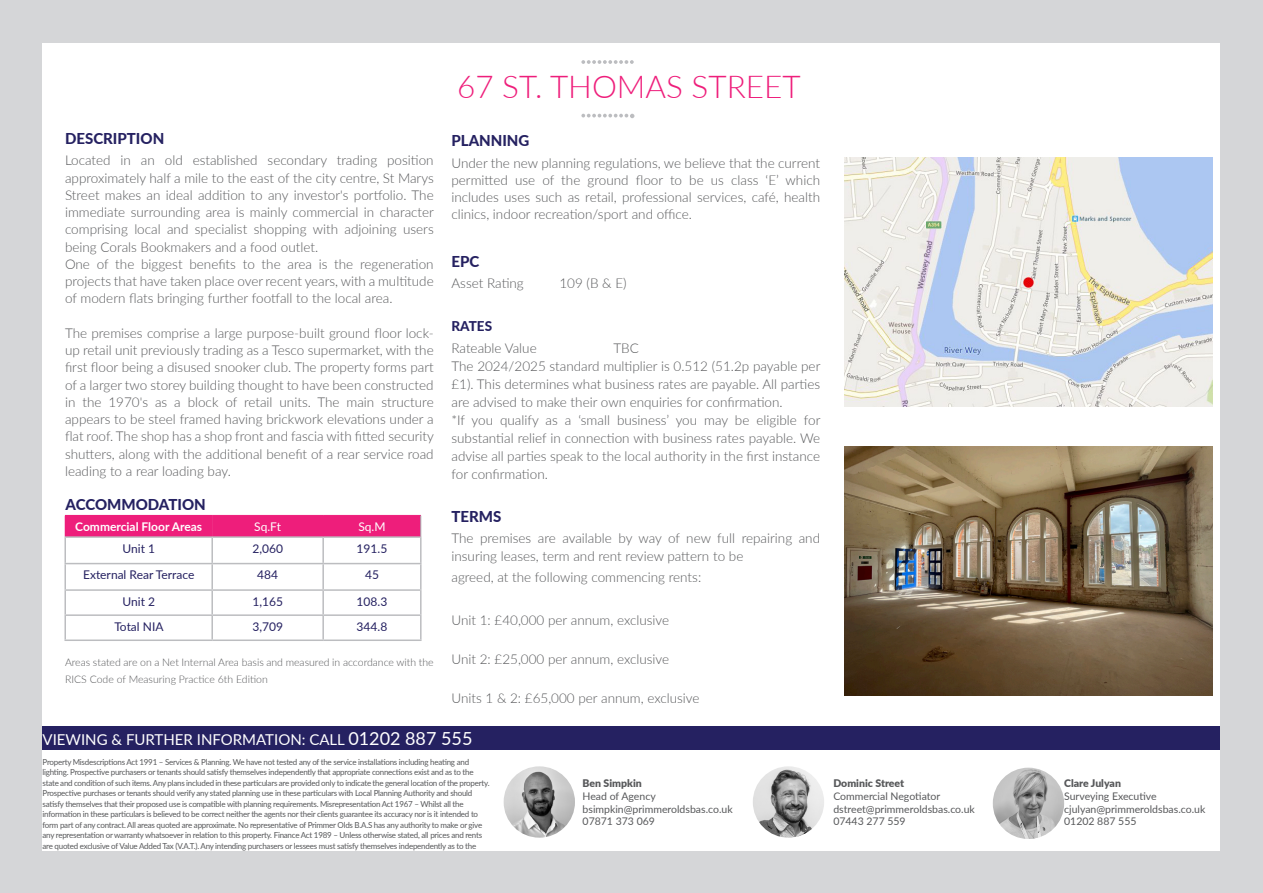
<style>
.page{position:relative;width:1263px;height:893px;background:#d5d6d8}
.page>*{position:absolute;margin:0;border:0;box-sizing:border-box;transform-origin:0 0}
.t1{font:300 31.5px "Lato";color:#ee1e7b}
.t2{font:15px "Lato";color:#fff}
.t3{font:800 15px "Lato";color:#252161}
.Pa6{font:300 13.5px/17.2px "Lato";color:#57585a;text-align:justify}
.t4{font:800 13.5px "Lato";color:#252161}
.t5{font:12px "Lato";color:#252161}
.t6{font:700 12px "Lato";color:#fff}
.t7{font:12px "Lato";color:#fff}
.t8{font:10.5px "Lato";color:#57585a}
.t9{font:300 10.5px/17.2px "Lato";color:#57585a}
.t10{font:900 10.5px "Lato";color:#57585a}
.t11{font:8.25px/10.5px "Lato";letter-spacing:-.03em;color:#57585a}
.s1{font-size:18px}
</style>
<div class="page">
<div style="left:43px;top:43px;width:1177px;height:807px;background:#fff"></div>
<svg style="left:581px;top:60px;width:53px;height:4px"></svg>
<svg style="left:581px;top:114px;width:53px;height:4px"></svg>
<div style="left:43px;top:726px;width:1177px;height:24px;background:#252161"></div>
<img style="left:844px;top:158px;width:369px;height:249px">
<img style="left:844px;top:446px;width:369px;height:249px">
<svg style="left:65px;top:515px;width:357px;height:50px"></svg>
<hr style="left:64px;top:536px;width:148px;height:2px;background:#bcbdc0">
<hr style="left:64px;top:563px;width:148px;height:1px;background:#bcbdc0">
<hr style="left:64px;top:589px;width:148px;height:2px;background:#bcbdc0">
<hr style="left:64px;top:614px;width:148px;height:2px;background:#bcbdc0">
<hr style="left:64px;top:639px;width:148px;height:2px;background:#bcbdc0">
<hr style="left:64px;top:538px;width:2px;height:25px;background:#bcbdc0">
<hr style="left:64px;top:564px;width:2px;height:25px;background:#bcbdc0">
<hr style="left:64px;top:591px;width:2px;height:23px;background:#bcbdc0">
<hr style="left:64px;top:616px;width:2px;height:23px;background:#bcbdc0">
<hr style="left:211px;top:538px;width:2px;height:25px;background:#bcbdc0">
<hr style="left:211px;top:564px;width:2px;height:25px;background:#bcbdc0">
<hr style="left:211px;top:591px;width:2px;height:23px;background:#bcbdc0">
<hr style="left:211px;top:616px;width:2px;height:23px;background:#bcbdc0">
<hr style="left:212px;top:536px;width:111px;height:2px;background:#bcbdc0">
<hr style="left:212px;top:563px;width:111px;height:1px;background:#bcbdc0">
<hr style="left:212px;top:589px;width:111px;height:2px;background:#bcbdc0">
<hr style="left:212px;top:614px;width:111px;height:2px;background:#bcbdc0">
<hr style="left:212px;top:639px;width:111px;height:2px;background:#bcbdc0">
<hr style="left:322px;top:538px;width:2px;height:25px;background:#bcbdc0">
<hr style="left:420px;top:538px;width:2px;height:25px;background:#bcbdc0">
<hr style="left:322px;top:564px;width:2px;height:25px;background:#bcbdc0">
<hr style="left:420px;top:564px;width:2px;height:25px;background:#bcbdc0">
<hr style="left:322px;top:591px;width:2px;height:23px;background:#bcbdc0">
<hr style="left:420px;top:591px;width:2px;height:23px;background:#bcbdc0">
<hr style="left:322px;top:616px;width:2px;height:23px;background:#bcbdc0">
<hr style="left:420px;top:616px;width:2px;height:23px;background:#bcbdc0">
<hr style="left:323px;top:536px;width:99px;height:2px;background:#bcbdc0">
<hr style="left:323px;top:563px;width:99px;height:1px;background:#bcbdc0">
<hr style="left:323px;top:589px;width:99px;height:2px;background:#bcbdc0">
<hr style="left:323px;top:614px;width:99px;height:2px;background:#bcbdc0">
<hr style="left:323px;top:639px;width:99px;height:2px;background:#bcbdc0">
<img style="left:504px;top:766px;width:71px;height:72px;border-radius:36px">
<img style="left:753px;top:766px;width:71px;height:72px;border-radius:36px">
<img style="left:993px;top:768px;width:71px;height:71px;border-radius:36px">
<p class="t1" style="left:457px;top:65px;width:345px">67 ST. THOMAS STREET</p>
<p class="t3" style="left:65px;top:127px;width:101px">DESCRIPTION</p>
<p class="Pa6" style="left:65px;top:151px;width:370px">Located in an old established secondary trading position approximately half a mile to the east of the city centre, St Marys Street makes an ideal addition to any investor's portfolio. The immediate surrounding area is mainly commercial in character comprising local and specialist shopping with adjoining users being Corals Bookmakers and a food outlet.</p>
<p class="Pa6" style="left:65px;top:255px;width:370px">One of the biggest benefits to the area is the regeneration projects that have taken place over recent years, with a multitude of modern flats bringing further footfall to the local area.</p>
<p class="Pa6" style="left:65px;top:324px;width:370px">The premises comprise a large purpose-built ground floor lock&shy;up retail unit previously trading as a Tesco supermarket, with the first floor being a disused snooker club. The property forms part of a larger two storey building thought to have been constructed in the 1970's as a block of retail units. The main structure appears to be steel framed having brickwork elevations under a flat roof. The shop has a shop front and fascia with fitted security shutters, along with the additional benefit of a rear service road leading to a rear loading bay.</p>
<p class="t3" style="left:66px;top:494px;width:142px">ACCOMMODATION</p>
<p class="t6" style="left:75px;top:518px;width:128px">Commercial Floor Areas</p>
<p class="t7" style="left:254px;top:518px;width:28px">Sq.Ft</p>
<p class="t7" style="left:358px;top:518px;width:29px">Sq.M</p>
<p class="t5" style="left:122px;top:540px;width:34px">Unit 1</p>
<p class="t5" style="left:252px;top:540px;width:32px">2,060</p>
<p class="t5" style="left:357px;top:540px;width:32px">191.5</p>
<p class="t5" style="left:83px;top:566px;width:113px">External Rear Terrace</p>
<p class="t5" style="left:257px;top:566px;width:22px">484</p>
<p class="t5" style="left:365px;top:566px;width:15px">45</p>
<p class="t5" style="left:122px;top:593px;width:34px">Unit 2</p>
<p class="t5" style="left:252px;top:593px;width:32px">1,165</p>
<p class="t5" style="left:357px;top:593px;width:32px">108.3</p>
<p class="t5" style="left:114px;top:618px;width:51px">Total NIA</p>
<p class="t5" style="left:252px;top:618px;width:32px">3,709</p>
<p class="t5" style="left:357px;top:618px;width:32px">344.8</p>
<p class="t9" style="left:65px;top:653px;width:370px">Areas stated are on a Net Internal Area basis and measured in accordance with the<br>RICS Code of Measuring Practice 6th Edition</p>
<p class="t3" style="left:451px;top:129px;width:79px">PLANNING</p>
<p class="Pa6" style="left:451px;top:154px;width:370px">Under the new planning regulations, we believe that the current permitted use of the ground floor to be us class ‘E’ which includes uses such as retail, professional services, café, health clinics, indoor recreation/sport and office.</p>
<p class="t3" style="left:451px;top:250px;width:29px">EPC</p>
<p class="Pa6" style="left:451px;top:274px;width:74px">Asset Rating</p>
<p class="Pa6" style="left:559px;top:274px;width:69px">109 (B &amp; E)</p>
<p class="t4" style="left:451px;top:316px;width:42px">RATES</p>
<p class="Pa6" style="left:451px;top:339px;width:87px">Rateable Value</p>
<p class="Pa6" style="left:613px;top:339px;width:27px">TBC</p>
<p class="Pa6" style="left:451px;top:356px;width:370px;line-height:18.1px">The 2024/2025 standard multiplier is 0.512 (51.2p payable per £1). This determines what business rates are payable. All parties are advised to make their own enquiries for confirmation.</p>
<p class="Pa6" style="left:451px;top:411px;width:370px;line-height:18px">*If you qualify as a ‘small business’ you may be eligible for substantial relief in connection with business rates payable. We advise all parties speak to the local authority in the first instance for confirmation.</p>
<p class="t3" style="left:451px;top:505px;width:51px">TERMS</p>
<p class="Pa6" style="left:451px;top:529px;width:370px">The premises are available by way of new full repairing and insuring leases, term and rent review pattern to be</p>
<p class="Pa6" style="left:451px;top:568px;width:251px">agreed, at the following commencing rents:</p>
<p class="Pa6" style="left:451px;top:611px;width:219px">Unit 1: £40,000 per annum, exclusive</p>
<p class="Pa6" style="left:451px;top:650px;width:219px">Unit 2: £25,000 per annum, exclusive</p>
<p class="Pa6" style="left:451px;top:689px;width:250px">Units 1 &amp; 2: £65,000 per annum, exclusive</p>
<p class="t2" style="left:43px;top:729px;width:431px">VIEWING &amp; FURTHER INFORMATION: CALL <span class="s1">01202 887 555</span></p>
<p class="t11" style="left:43px;top:756px;width:449px">Property Misdescriptions Act 1991 – Services &amp; Planning. We have not tested any of the service installations including heating and lighting. Prospective purchasers or tenants should satisfy themselves independently that appropriate connections exist and as to the state and condition of such items. Any plans included in these particulars are provided only to indicate the general location of the property.<br>Prospective purchases or tenants should verify any stated planning use in these particulars with Local Planning Authority and should satisfy themselves that their proposed use is compatible with planning requirements. Misrepresentation Act 1967 – Whilst all the information in these particulars is believed to be correct neither the agents nor their clients guarantee its accuracy nor is it intended to form part of any contract. All areas quoted are approximate. No representative of Primmer Olds B.A.S has any authority to make or give any representation or warranty whatsoever in relation to this property. Finance Act 1989 – Unless otherwise stated, all prices and rents are quoted exclusive of Value Added Tax (V.A.T.). Any intending purchasers or lessees must satisfy themselves independently as to the</p>
<p class="t10" style="left:583px;top:776px;width:61px">Ben Simpkin</p>
<p class="t8" style="left:583px;top:789px;width:75px">Head of Agency</p>
<p class="t8" style="left:583px;top:801px;width:152px">bsimpkin@primmeroldsbas.co.uk</p>
<p class="t8" style="left:583px;top:814px;width:74px">07871 373 069</p>
<p class="t10" style="left:833px;top:776px;width:72px">Dominic Street</p>
<p class="t8" style="left:833px;top:789px;width:108px">Commercial Negotiator</p>
<p class="t8" style="left:833px;top:801px;width:143px">dstreet@primmeroldsbas.co.uk</p>
<p class="t8" style="left:833px;top:814px;width:74px">07443 277 559</p>
<p class="t10" style="left:1064px;top:776px;width:58px">Clare Julyan</p>
<p class="t8" style="left:1064px;top:789px;width:94px">Surveying Executive</p>
<p class="t8" style="left:1064px;top:801px;width:143px">cjulyan@primmeroldsbas.co.uk</p>
<p class="t8" style="left:1064px;top:814px;width:74px">01202 887 555</p>
</div>
